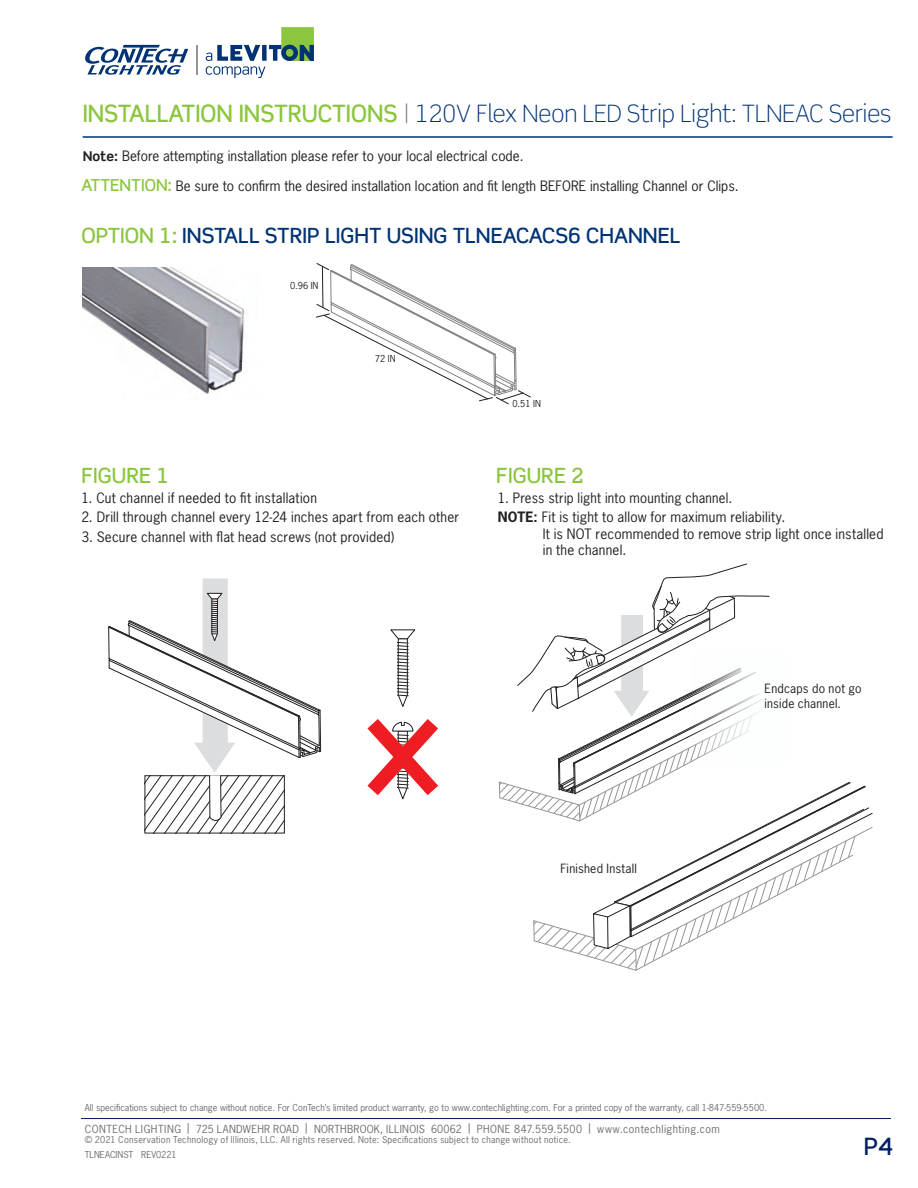
<style>
.page{position:relative;width:918px;height:1188px;background:#fff}
.page>*{position:absolute;margin:0;border:0;box-sizing:border-box;transform-origin:0 0}
.t1{font:300 24px "Scene Std";color:#013374}
.t2{font:500 24px "Scene Std";color:#001f61}
.t3{font:500 21px "Scene Std";color:#013374}
.t4{font:500 21px "Scene Std";color:#8bc63e}
.t5{font:13.5px/19.5px "News Gothic Std";letter-spacing:.01em;color:#231f20}
.t6{font:12px/15px "News Gothic Std";letter-spacing:.02em;color:#231f20}
.t7{font:10.5px "News Gothic Std";letter-spacing:.035em;color:#6c6d70}
.t8{font:9px "News Gothic Std";color:#6c6d70}
.t9{font:9px "News Gothic Std";letter-spacing:.03em;color:#6c6d70}
.t10{font:9px "News Gothic Std";color:#231f20}
.s1{font-weight:500;color:#8bc63e}
.s2{color:#76787b}
.s3{font-family:"Scene Std";font-weight:700}
.s4{font-family:"Scene Std";font-weight:500;font-size:16.5px;color:#8bc63e}
.s5{color:#8bc63e}
.s6{font-weight:700}
</style>
<div class="page">
<hr style="left:81px;top:1118px;width:810px;height:1px;background:#001f61">
<hr style="left:196px;top:45px;width:2px;height:29px;background:#939598">
<svg style="left:206px;top:27px;width:108px;height:51px"></svg>
<svg style="left:85px;top:45px;width:103px;height:30px"></svg>
<hr style="left:83px;top:136px;width:810px;height:2px;background:#013374">
<svg style="left:390px;top:629px;width:26px;height:78px"></svg>
<svg style="left:367px;top:719px;width:71px;height:81px"></svg>
<img style="left:82px;top:267px;width:163px;height:127px">
<svg style="left:316px;top:263px;width:215px;height:141px"></svg>
<svg style="left:108px;top:578px;width:213px;height:255px"></svg>
<svg style="left:499px;top:563px;width:374px;height:408px"></svg>
<h1 class="t1" style="left:83px;top:99px;width:810px"><span class="s1">INSTALLATION INSTRUCTIONS</span> <span class="s2">|</span> 120V Flex Neon LED Strip Light: TLNEAC Series</h1>
<p class="t5" style="left:83px;top:146px;width:442px"><span class="s3">Note:</span> Before attempting installation please refer to your local electrical code.</p>
<p class="t5" style="left:81px;top:176px;width:659px"><span class="s4">ATTENTION:</span> Be sure to confirm the desired installation location and fit length BEFORE installing Channel or Clips.</p>
<h2 class="t3" style="left:81px;top:223px;width:601px"><span class="s5">OPTION 1:</span> INSTALL STRIP LIGHT USING TLNEACACS6 CHANNEL</h2>
<p class="t10" style="left:290px;top:280px;width:30px">0.96 IN</p>
<p class="t10" style="left:375px;top:353px;width:22px">72 IN</p>
<p class="t10" style="left:512px;top:398px;width:30px">0.51 IN</p>
<h2 class="t4" style="left:81px;top:462px;width:89px">FIGURE 1</h2>
<h2 class="t4" style="left:496px;top:462px;width:89px">FIGURE 2</h2>
<p class="t5" style="left:81px;top:488px;width:237px">1. Cut channel if needed to fit installation</p>
<p class="t5" style="left:81px;top:507px;width:379px">2. Drill through channel every 12-24 inches apart from each other</p>
<p class="t5" style="left:81px;top:527px;width:314px">3. Secure channel with flat head screws (not provided)</p>
<p class="t5" style="left:498px;top:488px;width:289px">1. Press strip light into mounting channel.<br><span class="s6">NOTE:</span> Fit is tight to allow for maximum reliability.</p>
<p class="t5" style="left:543px;top:525px;width:342px;line-height:16.2px">It is NOT recommended to remove strip light once installed in the channel.</p>
<p class="t6" style="left:765px;top:680px;width:98px">Endcaps do not go inside channel.</p>
<p class="t6" style="left:561px;top:861px;width:78px">Finished Install</p>
<p class="t8" style="left:85px;top:1102px;width:684px">All specifications subject to change without notice. For ConTech’s limited product warranty, go to www.contechlighting.com. For a printed copy of the warranty, call 1-847-559-5500.</p>
<p class="t7" style="left:85px;top:1122px;width:637px">CONTECH LIGHTING | 725 LANDWEHR ROAD | NORTHBROOK, ILLINOIS 60062 | PHONE 847.559.5500 | www.contechlighting.com</p>
<p class="t9" style="left:85px;top:1134px;width:488px">© 2021 Conservation Technology of Illinois, LLC. All rights reserved. Note: Specifications subject to change without notice.</p>
<p class="t8" style="left:85px;top:1149px;width:94px">TLNEACINST REV0221</p>
<h1 class="t2" style="left:864px;top:1131px;width:30px">P4</h1>
</div>
